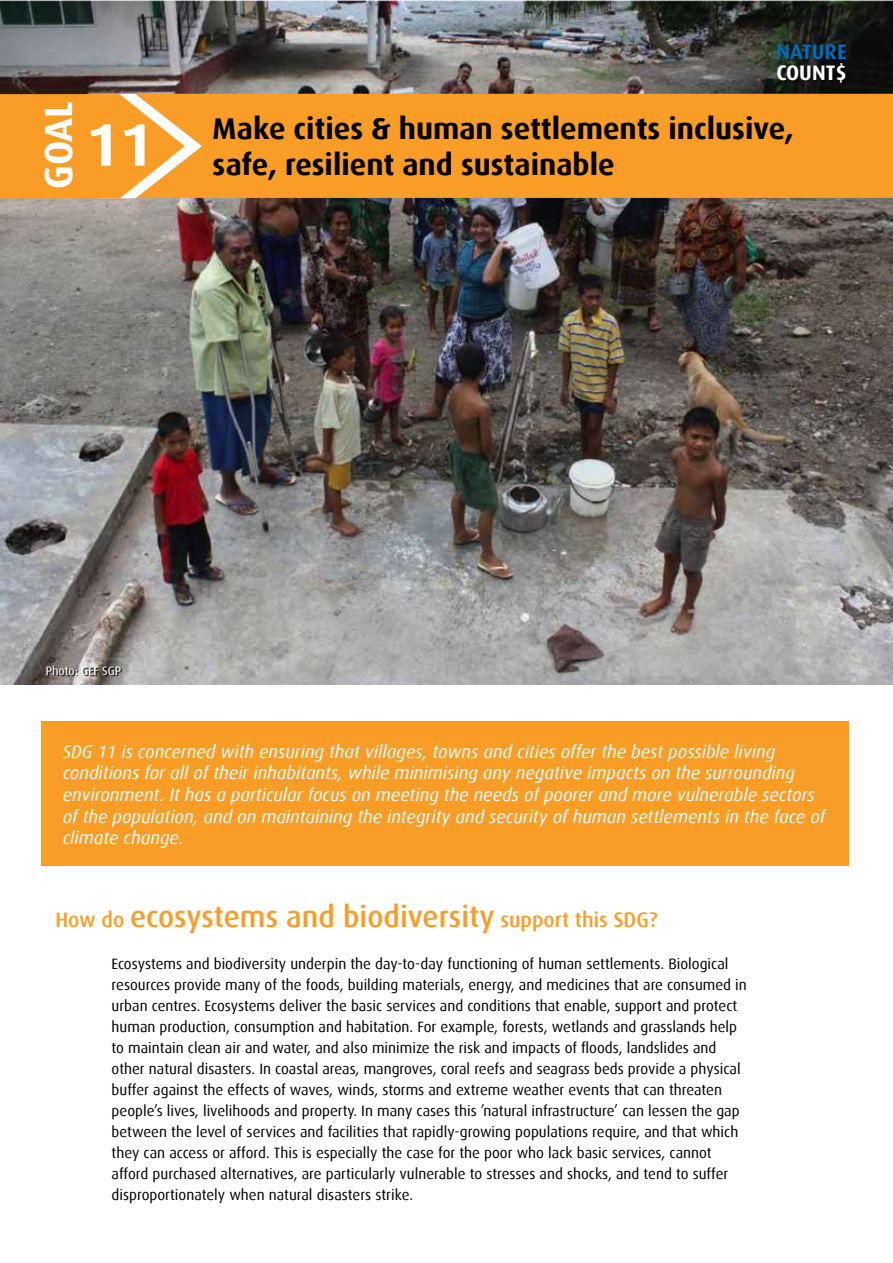
<style>
.page{position:relative;width:893px;height:1263px;background:#fff}
.page>*{position:absolute;margin:0;border:0;box-sizing:border-box;transform-origin:0 0}
.t1{font:700 60px "Dax";color:#fff}
.t2{font:700 39px "Dax";color:#fff}
.t3{font:700 30px/36px "Dax";color:#000}
.t4{font:500 30px "Dax";color:#f99d27}
.t5{font:700 21px "Dax";color:#006bb6}
.t6{font:700 21px "Dax";color:#fff}
.t7{font:italic 18px/21.6px "Dax";color:#fff}
.t8{font:15px/21px "Dax";color:#000}
.t9{font:12px "Dax";color:#fff}
.s1{font-size:21px}
</style>
<div class="page">
<img style="left:0;top:0;width:893px;height:685px">
<div style="left:41px;top:722px;width:808px;height:144px;background:#f99d27"></div>
<div style="left:202px;top:94px;width:691px;height:104px;background:#f99d27"></div>
<svg style="left:0;top:94px;width:202px;height:104px;background:#f9a438"></svg>
<div style="left:777px;top:44px;width:72px;height:42px;background:#000;opacity:.75"></div>
<div style="left:47px;top:667px;width:76px;height:10px;background:#000;opacity:.9"></div>
<h2 class="t2" style="left:37px;top:189px;width:90px;rotate:-90deg">GOAL</h2>
<h1 class="t1" style="left:86px;top:111px;width:69px">11</h1>
<h3 class="t5" style="left:776px;top:40px;width:72px">NATURE</h3>
<h3 class="t6" style="left:776px;top:61px;width:72px">COUNT$</h3>
<h3 class="t3" style="left:213px;top:110px;width:583px">Make cities &amp; human settlements inclusive, safe, resilient and sustainable</h3>
<p class="t9" style="left:46px;top:664px;width:77px">Photo: GEF SGP</p>
<p class="t7" style="left:63px;top:741px;width:764px">SDG 11 is concerned with ensuring that villages, towns and cities offer the best possible living conditions for all of their inhabitants, while minimising any negative impacts on the surrounding environment. It has a particular focus on meeting the needs of poorer and more vulnerable sectors of the population, and on maintaining the integrity and security of human settlements in the face of climate change.</p>
<h3 class="t4" style="left:55px;top:900px;width:604px"><span class="s1">How do</span> ecosystems and biodiversity <span class="s1">support this SDG?</span></h3>
<p class="t8" style="left:112px;top:953px;width:637px">Ecosystems and biodiversity underpin the day-to-day functioning of human settlements. Biological resources provide many of the foods, building materials, energy, and medicines that are consumed in urban centres. Ecosystems deliver the basic services and conditions that enable, support and protect human production, consumption and habitation. For example, forests, wetlands and grasslands help to maintain clean air and water, and also minimize the risk and impacts of floods, landslides and other natural disasters. In coastal areas, mangroves, coral reefs and seagrass beds provide a physical buffer against the effects of waves, winds, storms and extreme weather events that can threaten people’s lives, livelihoods and property. In many cases this ’natural infrastructure’ can lessen the gap between the level of services and facilities that rapidly-growing populations require, and that which they can access or afford. This is especially the case for the poor who lack basic services, cannot afford purchased alternatives, are particularly vulnerable to stresses and shocks, and tend to suffer disproportionately when natural disasters strike.</p>
</div>
